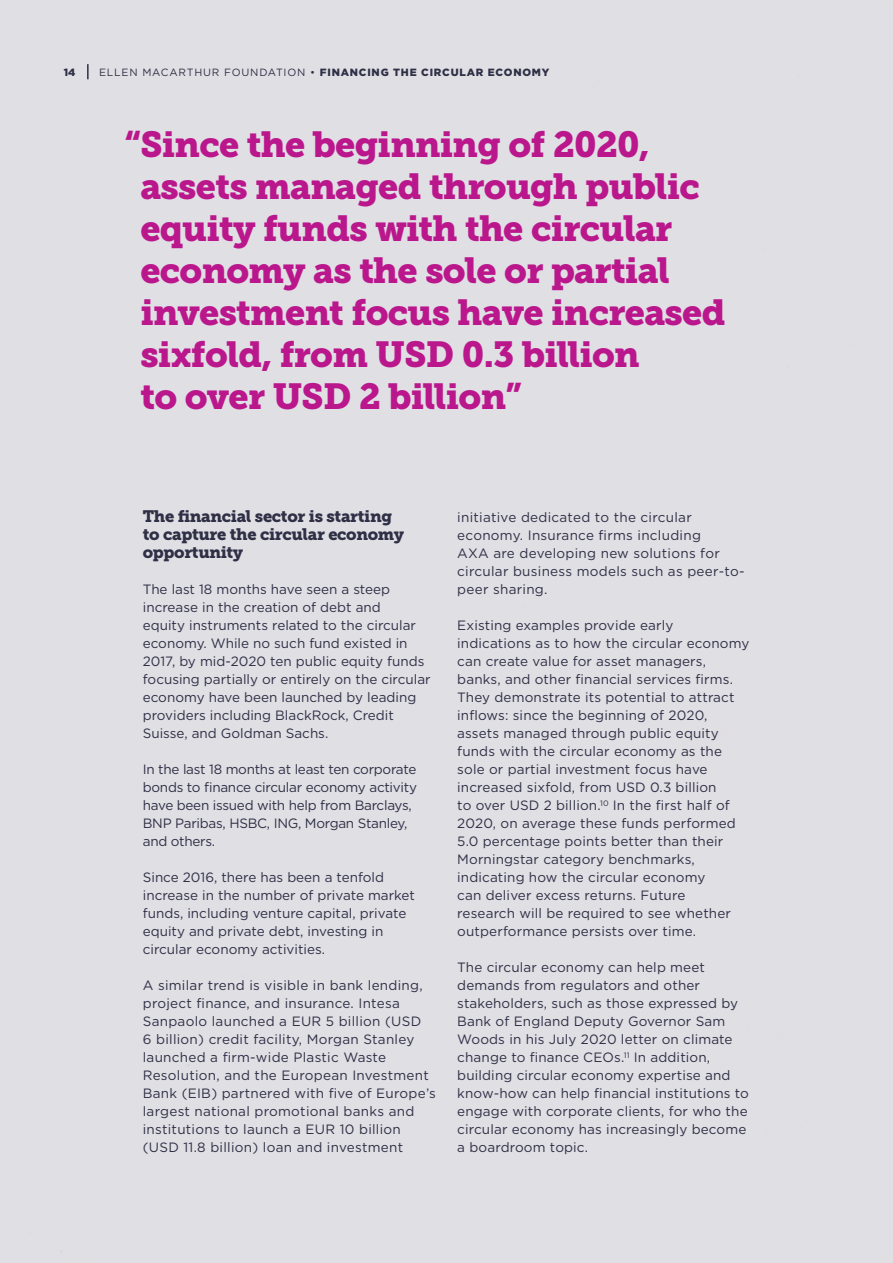
<style>
.page{position:relative;width:893px;height:1263px;background:#fff}
.page>*{position:absolute;margin:0;border:0;box-sizing:border-box;transform-origin:0 0}
.t1{font:36px/42px "Museo Slab 900";letter-spacing:-.02em;color:#ba178c}
.t2{font:16.5px/18px "Museo Slab 900";letter-spacing:-.02em;color:#2f2f46}
.t3{font:13.5px/18px "Gotham";letter-spacing:.01em;color:#2f2f46}
.t4{font:13.5px/18px "Gotham";letter-spacing:-.02em;color:#2f2f46}
.t5{font:900 10.5px "Gotham";letter-spacing:.075em;color:#2f2f46}
.s1{font-weight:400}
</style>
<div class="page">
<svg style="left:87px;top:64px;width:2px;height:15px"></svg>
<p class="t5" style="left:64px;top:65px;width:13px">14</p>
<p class="t5" style="left:99px;top:65px;width:452px"><span class="s1">ELLEN MACARTHUR FOUNDATION •</span> FINANCING THE CIRCULAR ECONOMY</p>
<h1 class="t1" style="left:140px;top:124px;width:587px;text-indent:-16px">“Since the beginning of 2020, assets managed through public equity funds with the circular economy as the sole or partial investment focus have increased sixfold, from USD 0.3 billion<br>to over USD 2 billion”</h1>
<p class="t2" style="left:143px;top:507px;width:263px">The financial sector is starting to capture the circular economy opportunity</p>
<p class="t3" style="left:143px;top:580px;width:289px">The last 18 months have seen a steep increase in the creation of debt and<br>equity instruments related to the circular economy. While no such fund existed in 2017, by mid-2020 ten public equity funds focusing partially or entirely on the circular economy have been launched by leading providers including BlackRock, Credit Suisse, and Goldman Sachs.</p>
<p class="t4" style="left:143px;top:760px;width:276px">In the last 18 months at least ten corporate bonds to finance circular economy activity have been issued with help from Barclays, BNP Paribas, HSBC, ING, Morgan Stanley, and others.</p>
<p class="t3" style="left:143px;top:868px;width:274px">Since 2016, there has been a tenfold increase in the number of private market funds, including venture capital, private equity and private debt, investing in circular economy activities.</p>
<p class="t3" style="left:143px;top:976px;width:295px">A similar trend is visible in bank lending, project finance, and insurance. Intesa Sanpaolo launched a EUR 5 billion (USD<br>6 billion) credit facility, Morgan Stanley launched a firm-wide Plastic Waste Resolution, and the European Investment Bank (EIB) partnered with five of Europe’s largest national promotional banks and institutions to launch a EUR 10 billion (USD 11.8 billion) loan and investment</p>
<p class="t3" style="left:457px;top:508px;width:289px">initiative dedicated to the circular economy. Insurance firms including<br>AXA are developing new solutions for circular business models such as peer-to&shy;peer sharing.</p>
<p class="t3" style="left:457px;top:616px;width:294px">Existing examples provide early indications as to how the circular economy can create value for asset managers, banks, and other financial services firms.<br>They demonstrate its potential to attract inflows: since the beginning of 2020, assets managed through public equity funds with the circular economy as the sole or partial investment focus have increased sixfold, from USD 0.3 billion<br>to over USD 2 billion.<sup>10</sup> In the first half of 2020, on average these funds performed 5.0 percentage points better than their Morningstar category benchmarks, indicating how the circular economy<br>can deliver excess returns. Future<br>research will be required to see whether outperformance persists over time.</p>
<p class="t3" style="left:457px;top:958px;width:293px">The circular economy can help meet demands from regulators and other stakeholders, such as those expressed by Bank of England Deputy Governor Sam Woods in his July 2020 letter on climate change to finance CEOs.<sup>11</sup> In addition, building circular economy expertise and know-how can help financial institutions to engage with corporate clients, for who the circular economy has increasingly become a boardroom topic.</p>
</div>
